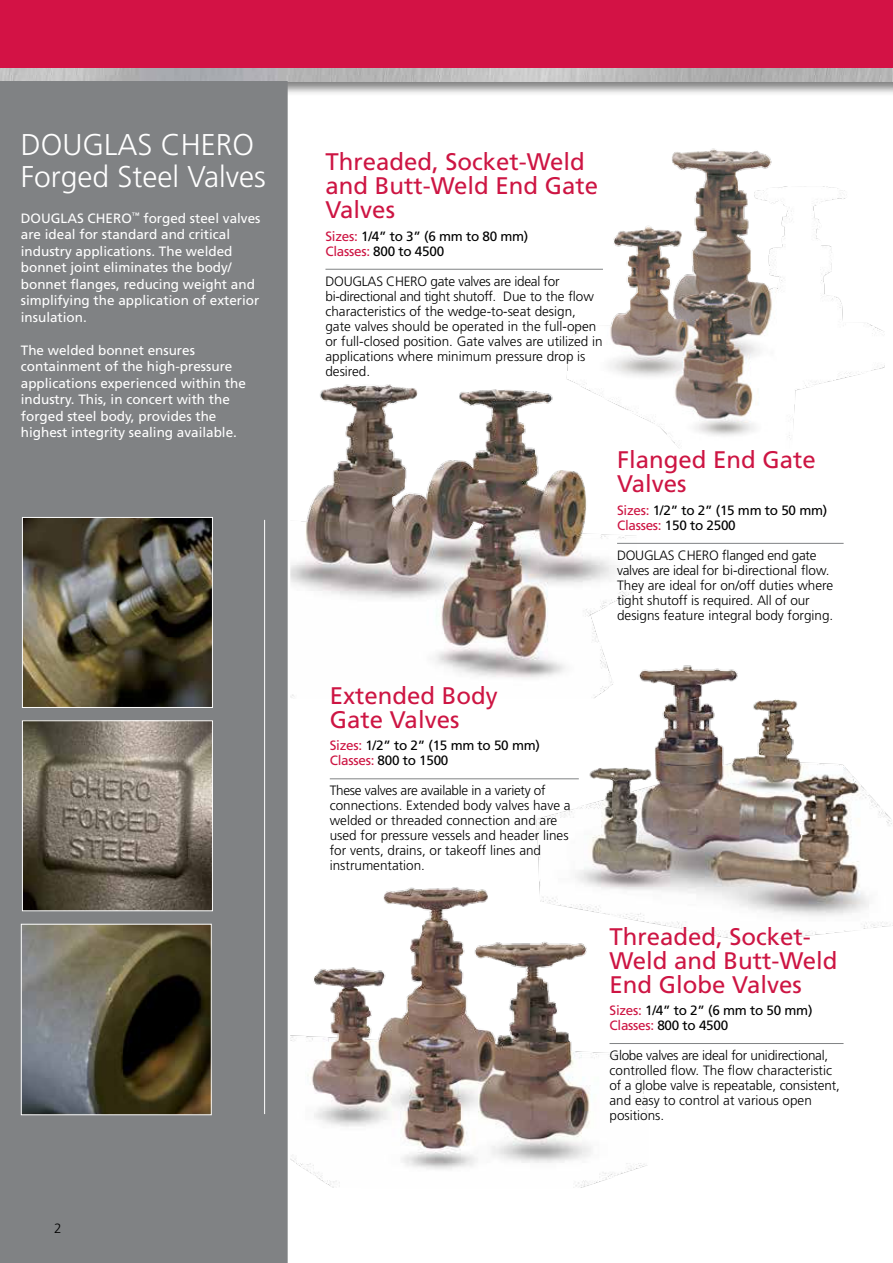
<style>
.page{position:relative;width:893px;height:1263px;background:#fff}
.page>*{position:absolute;margin:0;border:0;box-sizing:border-box;transform-origin:0 0}
.t1{font:300 30px/31.5px "Frutiger LT Std";color:#fff}
.t2{font:24px/24px "Frutiger LT Std";color:#cd1543}
.t3{font:300 13.5px/15px "Frutiger LT Std";color:#000}
.t4{font:13.5px/16.5px "Frutiger LT Std";color:#fff}
.t5{font:13.5px/15px "Frutiger LT Std";letter-spacing:-.02em;color:#000}
.s1{color:#cd1543}
</style>
<div class="page">
<div style="left:0;top:66px;width:893px;height:30px;background:#000;opacity:.5"></div>
<img style="left:0;top:68px;width:892px;height:13px">
<hr style="left:892px;top:66px;width:1px;height:30px;background:#000;opacity:.5">
<svg style="left:892px;top:68px;width:1px;height:13px"></svg>
<img style="left:290px;top:384px;width:346px;height:314px">
<div style="left:0;top:81px;width:288px;height:1182px;background:#808284"></div>
<img style="left:534px;top:647px;width:359px;height:294px">
<img style="left:290px;top:871px;width:358px;height:317px">
<img style="left:563px;top:148px;width:322px;height:301px">
<hr style="left:617px;top:543px;width:227px;height:1px;background:#808284">
<hr style="left:609px;top:1043px;width:234px;height:1px;background:#808284">
<hr style="left:325px;top:269px;width:278px;height:1px;background:#808284">
<hr style="left:330px;top:778px;width:249px;height:1px;background:#808284">
<hr style="left:264px;top:520px;width:1px;height:594px;background:#fff">
<img style="left:24px;top:519px;width:187px;height:187px">
<div style="left:22px;top:517px;width:191px;height:191px;border:1px solid #fff"></div>
<img style="left:24px;top:722px;width:187px;height:187px">
<div style="left:22px;top:720px;width:191px;height:191px;border:1px solid #fff"></div>
<img style="left:23px;top:926px;width:187px;height:187px">
<div style="left:21px;top:924px;width:191px;height:191px;border:1px solid #fff"></div>
<div style="left:0;top:0;width:893px;height:68px;background:#d31245"></div>
<h1 class="t1" style="left:21px;top:131px;width:247px">DOUGLAS CHERO<br>Forged Steel Valves</h1>
<p class="t4" style="left:21px;top:211px;width:241px">DOUGLAS CHERO<sup>™</sup> forged steel valves are ideal for standard and critical industry applications. The welded bonnet joint eliminates the body/ bonnet flanges, reducing weight and simplifying the application of exterior insulation.</p>
<p class="t4" style="left:21px;top:343px;width:227px">The welded bonnet ensures containment of the high-pressure applications experienced within the industry. This, in concert with the forged steel body, provides the highest integrity sealing available.</p>
<p class="t3" style="left:54px;top:1221px;width:9px">2</p>
<h2 class="t2" style="left:325px;top:152px;width:274px">Threaded, Socket-Weld and Butt-Weld End Gate<br>Valves</h2>
<p class="t5" style="left:325px;top:230px;width:204px"><span class="s1">Sizes:</span> 1/4” to 3” (6 mm to 80 mm)<br><span class="s1">Classes:</span> 800 to 4500</p>
<p class="t3" style="left:325px;top:275px;width:279px">DOUGLAS CHERO gate valves are ideal for bi-directional and tight shutoff. Due to the flow characteristics of the wedge-to-seat design, gate valves should be operated in the full-open or full-closed position. Gate valves are utilized in applications where minimum pressure drop is desired.</p>
<h2 class="t2" style="left:330px;top:685px;width:170px">Extended Body<br>Gate Valves</h2>
<p class="t5" style="left:330px;top:739px;width:212px"><span class="s1">Sizes:</span> 1/2” to 2” (15 mm to 50 mm)<br><span class="s1">Classes:</span> 800 to 1500</p>
<p class="t3" style="left:330px;top:784px;width:242px">These valves are available in a variety of connections. Extended body valves have a welded or threaded connection and are used for pressure vessels and header lines for vents, drains, or takeoff lines and instrumentation.</p>
<h2 class="t2" style="left:617px;top:450px;width:200px">Flanged End Gate<br>Valves</h2>
<p class="t5" style="left:617px;top:504px;width:212px"><span class="s1">Sizes:</span> 1/2” to 2” (15 mm to 50 mm)<br><span class="s1">Classes:</span> 150 to 2500</p>
<p class="t3" style="left:617px;top:549px;width:218px">DOUGLAS CHERO flanged end gate valves are ideal for bi-directional flow.<br>They are ideal for on/off duties where tight shutoff is required. All of our designs feature integral body forging.</p>
<h2 class="t2" style="left:609px;top:926px;width:229px">Threaded, Socket-<br>Weld and Butt-Weld<br>End Globe Valves</h2>
<p class="t5" style="left:609px;top:1004px;width:204px"><span class="s1">Sizes:</span> 1/4” to 2” (6 mm to 50 mm)<br><span class="s1">Classes:</span> 800 to 4500</p>
<p class="t3" style="left:609px;top:1049px;width:232px">Globe valves are ideal for unidirectional, controlled flow. The flow characteristic of a globe valve is repeatable, consistent, and easy to control at various open positions.</p>
</div>
